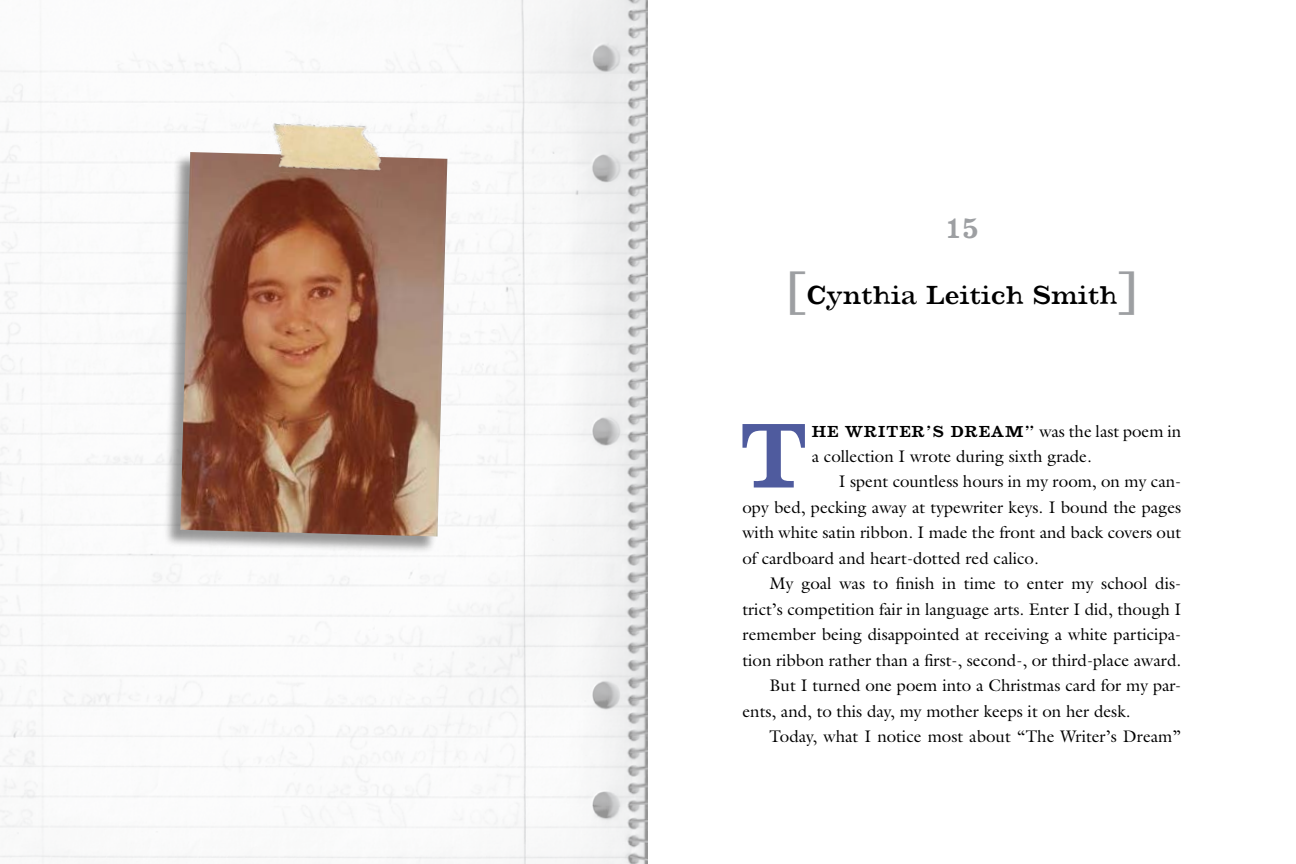
<style>
.page{position:relative;width:1296px;height:864px;background:#fff}
.page>*{position:absolute;margin:0;border:0;box-sizing:border-box;transform-origin:0 0}
.t1{font:900 94.65px "Barbera";color:#4f5b9e}
.t2{font:900 28.5px "Barbera";color:#9d9fa2}
.t3{font:27px "Barbera";color:#000}
.t4{font:16.8px "Galliard Std";color:#000}
.t5{font:900 16.5px "Barbera";letter-spacing:.06em;color:#000}
.s1{font-size:48px;color:#9d9fa2}
.s2{font-family:"Galliard Std";font-weight:400;font-size:16.8px}
</style>
<div class="page">
<img style="left:0;top:0;width:648px;height:864px">
<div style="left:163px;top:154px;width:283px;height:400px;background:#000;opacity:.4"></div>
<img style="left:180px;top:152px;width:267px;height:385px">
<img style="left:263px;top:112px;width:129px;height:66px">
<h2 class="t2" style="left:946px;top:211px;width:34px">15</h2>
<h3 class="t3" style="left:786px;top:279px;width:354px"><span class="s1">[</span>Cynthia Leitich Smith<span class="s1">]</span></h3>
<h1 class="t1" style="left:738px;top:399px;width:72px">T</h1>
<p class="t5" style="left:812px;top:421px;width:371px">HE WRITER’S DREAM” <span class="s2">was the last poem in</span></p>
<p class="t4" style="left:812px;top:446px;width:281px">a collection I wrote during sixth grade.</p>
<p class="t4" style="left:839px;top:471px;width:344px">I spent countless hours in my room, on my can-</p>
<p class="t4" style="left:743px;top:497px;width:440px">opy bed, pecking away at typewriter keys. I bound the pages</p>
<p class="t4" style="left:743px;top:522px;width:440px">with white satin ribbon. I made the front and back covers out</p>
<p class="t4" style="left:743px;top:548px;width:298px">of cardboard and heart-dotted red calico.</p>
<p class="t4" style="left:770px;top:573px;width:413px">My goal was to finish in time to enter my school dis-</p>
<p class="t4" style="left:743px;top:599px;width:440px">trict’s competition fair in language arts. Enter I did, though I</p>
<p class="t4" style="left:743px;top:624px;width:440px">remember being disappointed at receiving a white participa-</p>
<p class="t4" style="left:743px;top:650px;width:440px">tion ribbon rather than a first-, second-, or third-place award.</p>
<p class="t4" style="left:770px;top:675px;width:413px">But I turned one poem into a Christmas card for my par-</p>
<p class="t4" style="left:743px;top:701px;width:390px">ents, and, to this day, my mother keeps it on her desk.</p>
<p class="t4" style="left:770px;top:726px;width:413px">Today, what I notice most about “The Writer’s Dream”</p>
</div>
